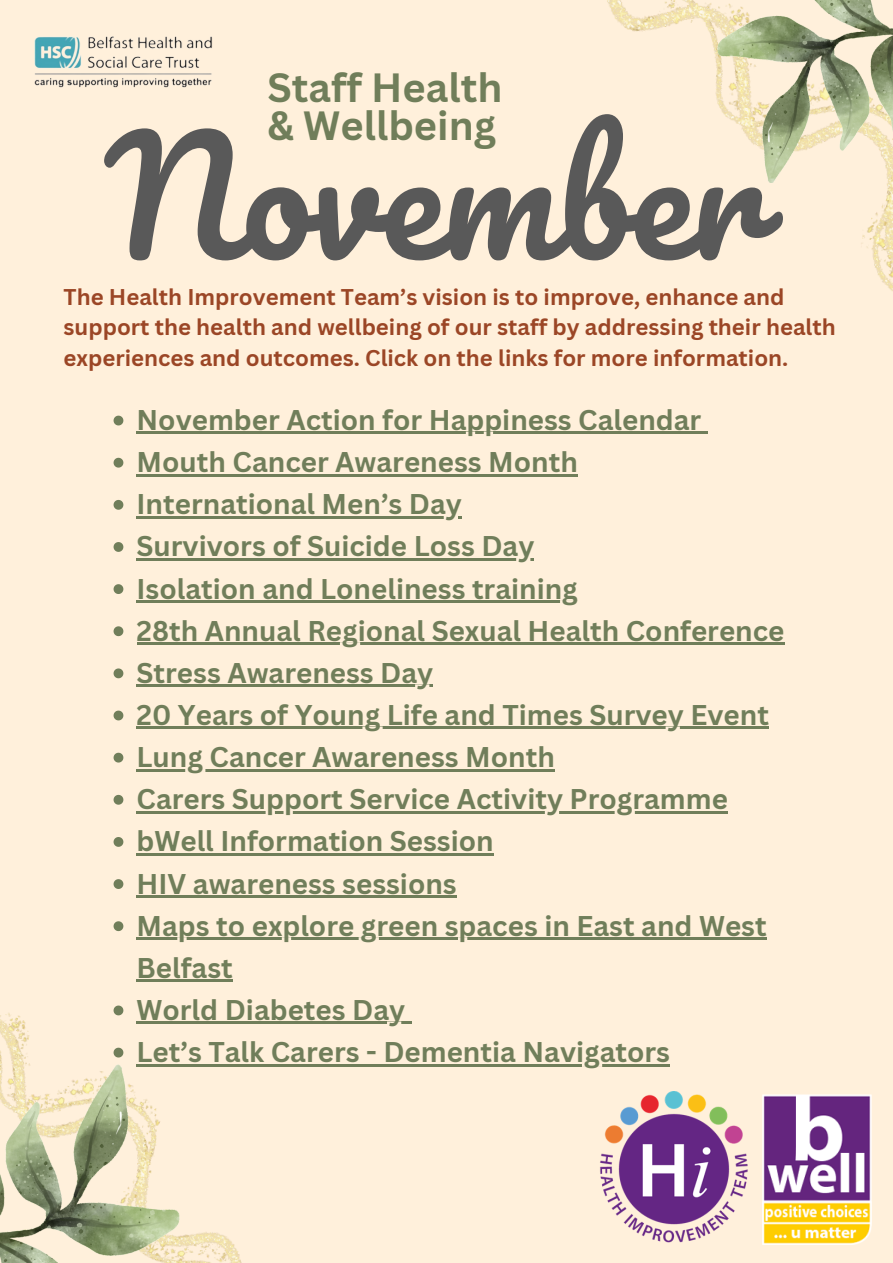
<style>
.page{position:relative;width:893px;height:1263px;background:#fff0db}
.page>*{position:absolute;margin:0;border:0;box-sizing:border-box;transform-origin:0 0}
.t1{font:154.8px "Pacifico";color:#595959}
.t2{font:700 39.75px/38.8px "Canva Sans";color:#707e5a}
.t3{font:700 27.75px/42.2px "Canva Sans";color:#707e5a}
.t4{font:700 22.2px/30.6px "Canva Sans";color:#9b4626}
</style>
<div class="page">
<img style="left:607px;top:0;width:286px;height:291px">
<img style="left:0;top:882px;width:301px;height:381px">
<img style="left:717px;top:0;width:176px;height:183px">
<img style="left:0;top:1064px;width:179px;height:199px">
<img style="left:34px;top:36px;width:178px;height:52px">
<img style="left:600px;top:1092px;width:148px;height:151px">
<img style="left:762px;top:1094px;width:110px;height:150px">
<svg style="left:114px;top:416px;width:9px;height:9px"></svg>
<hr style="left:137px;top:432px;width:564px;height:2px;background:#707e5a">
<svg style="left:701px;top:432px;width:7px;height:2px"></svg>
<svg style="left:114px;top:458px;width:9px;height:10px"></svg>
<hr style="left:137px;top:474px;width:441px;height:2px;background:#707e5a">
<svg style="left:114px;top:500px;width:9px;height:10px"></svg>
<hr style="left:137px;top:516px;width:325px;height:2px;background:#707e5a">
<svg style="left:114px;top:542px;width:9px;height:10px"></svg>
<hr style="left:137px;top:558px;width:397px;height:2px;background:#707e5a">
<svg style="left:114px;top:584px;width:9px;height:10px"></svg>
<hr style="left:137px;top:600px;width:441px;height:3px;background:#707e5a">
<svg style="left:114px;top:626px;width:9px;height:10px"></svg>
<hr style="left:137px;top:642px;width:647px;height:3px;background:#707e5a">
<svg style="left:114px;top:668px;width:9px;height:10px"></svg>
<hr style="left:137px;top:685px;width:296px;height:2px;background:#707e5a">
<svg style="left:114px;top:711px;width:9px;height:9px"></svg>
<hr style="left:137px;top:727px;width:632px;height:2px;background:#707e5a">
<svg style="left:114px;top:753px;width:9px;height:9px"></svg>
<hr style="left:137px;top:769px;width:418px;height:2px;background:#707e5a">
<svg style="left:114px;top:795px;width:9px;height:10px"></svg>
<hr style="left:137px;top:811px;width:591px;height:2px;background:#707e5a">
<svg style="left:114px;top:837px;width:9px;height:10px"></svg>
<hr style="left:137px;top:853px;width:357px;height:2px;background:#707e5a">
<svg style="left:114px;top:879px;width:9px;height:10px"></svg>
<hr style="left:137px;top:895px;width:320px;height:2px;background:#707e5a">
<svg style="left:114px;top:921px;width:9px;height:10px"></svg>
<hr style="left:137px;top:937px;width:629px;height:3px;background:#707e5a">
<hr style="left:137px;top:979px;width:96px;height:3px;background:#707e5a">
<svg style="left:114px;top:1005px;width:9px;height:10px"></svg>
<hr style="left:137px;top:1022px;width:268px;height:2px;background:#707e5a">
<svg style="left:405px;top:1022px;width:7px;height:2px"></svg>
<svg style="left:114px;top:1048px;width:9px;height:9px"></svg>
<hr style="left:137px;top:1064px;width:533px;height:2px;background:#707e5a">
<p class="t2" style="left:267px;top:67px;width:236px">Staff Health &amp; Wellbeing</p>
<p class="t1" style="left:104px;top:116px;width:658px">November</p>
<p class="t4" style="left:64px;top:281px;width:773px">The Health Improvement Team’s vision is to improve, enhance and support the health and wellbeing of our staff by addressing their health experiences and outcomes. Click on the links for more information.</p>
<p class="t3" style="left:137px;top:398px;width:566px">November Action for Happiness Calendar</p>
<p class="t3" style="left:137px;top:440px;width:443px">Mouth Cancer Awareness Month</p>
<p class="t3" style="left:137px;top:482px;width:327px">International Men’s Day</p>
<p class="t3" style="left:137px;top:525px;width:399px">Survivors of Suicide Loss Day</p>
<p class="t3" style="left:137px;top:567px;width:443px">Isolation and Loneliness training</p>
<p class="t3" style="left:137px;top:609px;width:649px">28th Annual Regional Sexual Health Conference</p>
<p class="t3" style="left:137px;top:651px;width:298px">Stress Awareness Day</p>
<p class="t3" style="left:137px;top:693px;width:634px">20 Years of Young Life and Times Survey Event</p>
<p class="t3" style="left:137px;top:735px;width:420px">Lung Cancer Awareness Month</p>
<p class="t3" style="left:137px;top:777px;width:593px">Carers Support Service Activity Programme</p>
<p class="t3" style="left:137px;top:819px;width:359px">bWell Information Session</p>
<p class="t3" style="left:137px;top:862px;width:322px">HIV awareness sessions</p>
<p class="t3" style="left:137px;top:904px;width:631px">Maps to explore green spaces in East and West<br>Belfast</p>
<p class="t3" style="left:137px;top:988px;width:270px">World Diabetes Day</p>
<p class="t3" style="left:137px;top:1030px;width:535px">Let’s Talk Carers - Dementia Navigators</p>
</div>
